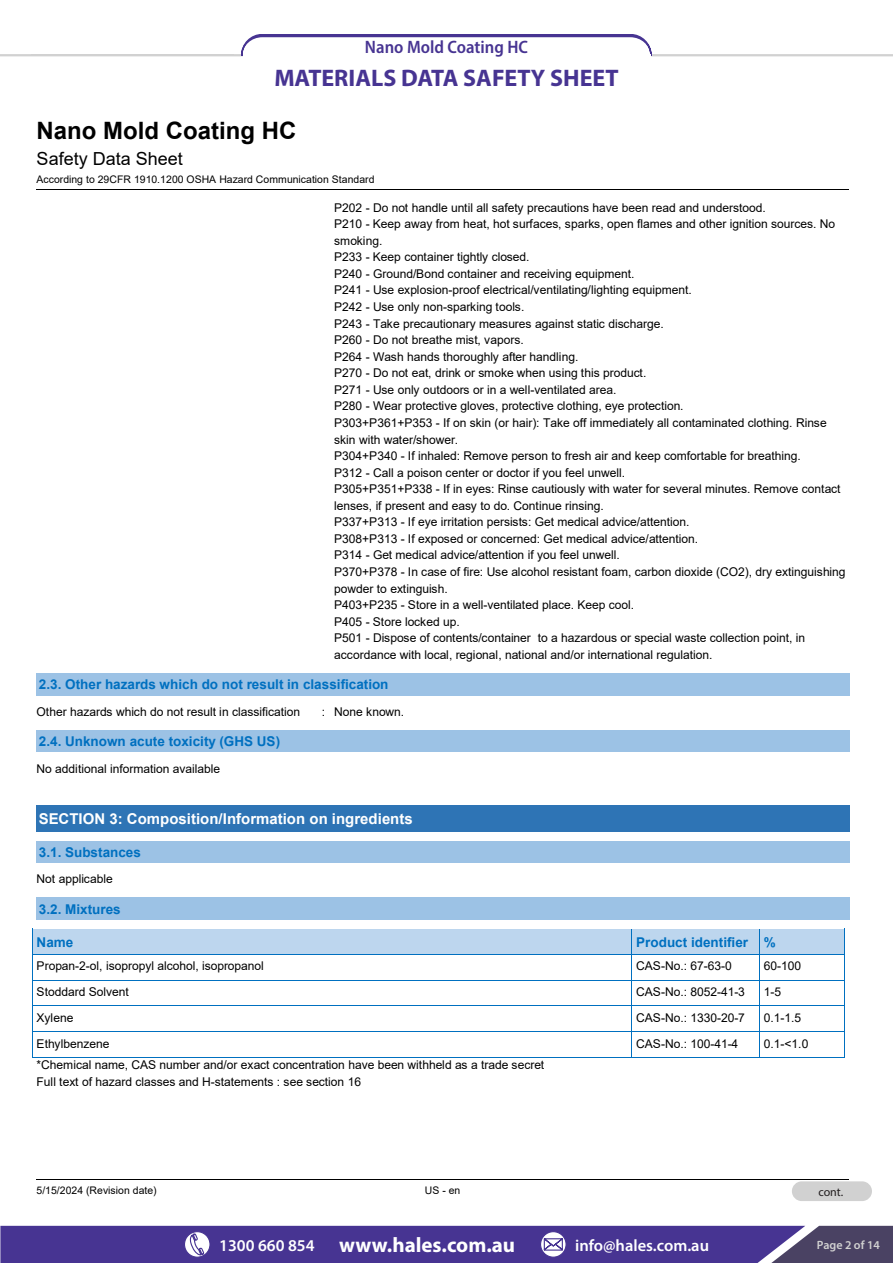
<style>
.page{position:relative;width:893px;height:1263px;background:#fff}
.page>*{position:absolute;margin:0;border:0;box-sizing:border-box;transform-origin:0 0}
.t1{font:700 24px "Myriad Pro";color:#473492}
.t2{font:700 24px "Arial";color:#000}
.t3{font:700 21px "Myriad Pro";color:#fff}
.t4{font:600 semi-condensed 18px "Myriad Pro";color:#473492}
.t5{font:18px "Arial";letter-spacing:.005em;color:#000}
.t6{font:600 16.5px "Myriad Pro";color:#fff}
.t7{font:700 15px "Arial";letter-spacing:.005em;color:#fff}
.t8{font:700 13.5px "Arial";color:#0070c0}
.t9{font:12px/16.5px "Arial";letter-spacing:-.005em;color:#000}
.t10{font:600 12px "Myriad Pro";color:#d1d1d1}
.t11{font:12px "Myriad Pro";color:#231f20}
.t12{font:10.5px "Arial";color:#000}
.s1{font-weight:600;font-size:16.5px}
</style>
<div class="page">
<svg style="left:0;top:34px;width:893px;height:22px"></svg>
<svg style="left:240px;top:35px;width:412px;height:20px"></svg>
<hr style="left:243px;top:54px;width:407px;height:3px;background:#fff">
<hr style="left:32px;top:54px;width:202px;height:1px;background:#d1d1d1">
<svg style="left:0;top:1226px;width:893px;height:37px;background:#4e3d90"></svg>
<hr style="left:37px;top:189px;width:812px;height:1px;background:#000">
<hr style="left:37px;top:1179px;width:272px;height:1px;background:#000">
<hr style="left:309px;top:1179px;width:268px;height:1px;background:#000">
<hr style="left:577px;top:1179px;width:272px;height:1px;background:#000">
<div style="left:37px;top:674px;width:812px;height:21px;background:#9cc2e5"></div>
<hr style="left:37px;top:673px;width:812px;height:1px;background:#9cc2e5">
<hr style="left:37px;top:695px;width:812px;height:1px;background:#9cc2e5">
<svg style="left:36px;top:673px;width:1px;height:23px"></svg>
<svg style="left:849px;top:673px;width:1px;height:23px"></svg>
<div style="left:37px;top:730px;width:812px;height:22px;background:#9cc2e5"></div>
<hr style="left:37px;top:752px;width:812px;height:1px;background:#9cc2e5">
<svg style="left:36px;top:730px;width:1px;height:22px"></svg>
<svg style="left:849px;top:730px;width:1px;height:22px"></svg>
<div style="left:37px;top:805px;width:812px;height:26px;background:#2e74b5"></div>
<hr style="left:37px;top:831px;width:812px;height:1px;background:#2e74b5">
<svg style="left:36px;top:805px;width:1px;height:27px"></svg>
<svg style="left:849px;top:805px;width:1px;height:27px"></svg>
<div style="left:37px;top:841px;width:812px;height:21px;background:#9cc2e5"></div>
<hr style="left:37px;top:862px;width:812px;height:1px;background:#9cc2e5">
<svg style="left:36px;top:841px;width:1px;height:22px"></svg>
<svg style="left:849px;top:841px;width:1px;height:22px"></svg>
<div style="left:37px;top:898px;width:812px;height:21px;background:#9cc2e5"></div>
<hr style="left:37px;top:919px;width:812px;height:1px;background:#9cc2e5">
<svg style="left:36px;top:898px;width:1px;height:22px"></svg>
<svg style="left:849px;top:898px;width:1px;height:22px"></svg>
<div style="left:37px;top:934px;width:591px;height:15px;background:#bdd6ee"></div>
<div style="left:632px;top:930px;width:127px;height:24px;background:#bdd6ee"></div>
<div style="left:760px;top:930px;width:84px;height:24px;background:#bdd6ee"></div>
<hr style="left:33px;top:929px;width:599px;height:1px;background:#0070c0">
<hr style="left:33px;top:930px;width:599px;height:4px;background:#bdd6ee">
<hr style="left:632px;top:929px;width:127px;height:1px;background:#0070c0">
<hr style="left:760px;top:929px;width:84px;height:1px;background:#0070c0">
<div style="left:32px;top:949px;width:600px;height:5px;background:#bdd6ee"></div>
<hr style="left:33px;top:954px;width:599px;height:1px;background:#0070c0">
<hr style="left:632px;top:954px;width:127px;height:1px;background:#0070c0">
<hr style="left:760px;top:954px;width:84px;height:1px;background:#0070c0">
<hr style="left:33px;top:980px;width:599px;height:1px;background:#0070c0">
<hr style="left:632px;top:980px;width:127px;height:1px;background:#0070c0">
<hr style="left:760px;top:980px;width:84px;height:1px;background:#0070c0">
<hr style="left:33px;top:1005px;width:599px;height:1px;background:#0070c0">
<hr style="left:632px;top:1005px;width:127px;height:1px;background:#0070c0">
<hr style="left:760px;top:1005px;width:84px;height:1px;background:#0070c0">
<hr style="left:33px;top:1031px;width:599px;height:1px;background:#0070c0">
<hr style="left:632px;top:1031px;width:127px;height:1px;background:#0070c0">
<hr style="left:760px;top:1031px;width:84px;height:1px;background:#0070c0">
<svg style="left:32px;top:929px;width:1px;height:129px"></svg>
<hr style="left:33px;top:1057px;width:599px;height:1px;background:#0070c0">
<hr style="left:632px;top:1057px;width:127px;height:1px;background:#0070c0">
<svg style="left:759px;top:929px;width:1px;height:129px"></svg>
<hr style="left:760px;top:1057px;width:84px;height:1px;background:#0070c0">
<svg style="left:844px;top:929px;width:1px;height:129px"></svg>
<div style="left:792px;top:1181px;width:80px;height:20px;background:#d1d1d1;border-radius:10px"></div>
<h3 class="t4" style="left:365px;top:36px;width:165px">Nano Mold Coating HC</h3>
<h1 class="t1" style="left:274px;top:62px;width:346px">MATERIALS DATA SAFETY SHEET</h1>
<h1 class="t2" style="left:37px;top:113px;width:261px">Nano Mold Coating HC</h1>
<h3 class="t5" style="left:37px;top:146px;width:148px">Safety Data Sheet</h3>
<p class="t12" style="left:37px;top:172px;width:339px">According to 29CFR 1910.1200 OSHA Hazard Communication Standard</p>
<p class="t9" style="left:334px;top:199px;width:513px">P202 - Do not handle until all safety precautions have been read and understood.<br>P210 - Keep away from heat, hot surfaces, sparks, open flames and other ignition sources. No smoking.<br>P233 - Keep container tightly closed.<br>P240 - Ground/Bond container and receiving equipment.<br>P241 - Use explosion-proof electrical/ventilating/lighting equipment.<br>P242 - Use only non-sparking tools.<br>P243 - Take precautionary measures against static discharge.<br>P260 - Do not breathe mist, vapors.<br>P264 - Wash hands thoroughly after handling.<br>P270 - Do not eat, drink or smoke when using this product.<br>P271 - Use only outdoors or in a well-ventilated area.<br>P280 - Wear protective gloves, protective clothing, eye protection.<br>P303+P361+P353 - If on skin (or hair): Take off immediately all contaminated clothing. Rinse skin with water/shower.<br>P304+P340 - If inhaled: Remove person to fresh air and keep comfortable for breathing.<br>P312 - Call a poison center or doctor if you feel unwell.<br>P305+P351+P338 - If in eyes: Rinse cautiously with water for several minutes. Remove contact lenses, if present and easy to do. Continue rinsing.<br>P337+P313 - If eye irritation persists: Get medical advice/attention.<br>P308+P313 - If exposed or concerned: Get medical advice/attention.<br>P314 - Get medical advice/attention if you feel unwell.<br>P370+P378 - In case of fire: Use alcohol resistant foam, carbon dioxide (CO2), dry extinguishing powder to extinguish.<br>P403+P235 - Store in a well-ventilated place. Keep cool.<br>P405 - Store locked up.<br>P501 - Dispose of contents/container to a hazardous or special waste collection point, in accordance with local, regional, national and/or international regulation.</p>
<p class="t8" style="left:39px;top:675px;width:351px">2.3. Other hazards which do not result in classification</p>
<p class="t9" style="left:37px;top:703px;width:265px">Other hazards which do not result in classification</p>
<p class="t9" style="left:322px;top:703px;width:84px">: None known.</p>
<p class="t8" style="left:39px;top:732px;width:243px">2.4. Unknown acute toxicity (GHS US)</p>
<p class="t9" style="left:37px;top:760px;width:185px">No additional information available</p>
<p class="t7" style="left:39px;top:808px;width:376px">SECTION 3: Composition/Information on ingredients</p>
<p class="t8" style="left:39px;top:843px;width:104px">3.1. Substances</p>
<p class="t9" style="left:37px;top:871px;width:78px">Not applicable</p>
<p class="t8" style="left:39px;top:899px;width:83px">3.2. Mixtures</p>
<p class="t8" style="left:37px;top:932px;width:38px">Name</p>
<p class="t8" style="left:636px;top:932px;width:141px">Product identifier %</p>
<p class="t9" style="left:37px;top:957px;width:229px">Propan-2-ol, isopropyl alcohol, isopropanol</p>
<p class="t9" style="left:636px;top:957px;width:97px">CAS-No.: 67-63-0</p>
<p class="t9" style="left:764px;top:957px;width:39px">60-100</p>
<p class="t9" style="left:37px;top:983px;width:94px">Stoddard Solvent</p>
<p class="t9" style="left:636px;top:983px;width:110px">CAS-No.: 8052-41-3</p>
<p class="t9" style="left:764px;top:983px;width:19px">1-5</p>
<p class="t9" style="left:37px;top:1009px;width:38px">Xylene</p>
<p class="t9" style="left:636px;top:1009px;width:110px">CAS-No.: 1330-20-7</p>
<p class="t9" style="left:764px;top:1009px;width:39px">0.1-1.5</p>
<p class="t9" style="left:37px;top:1035px;width:74px">Ethylbenzene</p>
<p class="t9" style="left:636px;top:1035px;width:104px">CAS-No.: 100-41-4</p>
<p class="t9" style="left:764px;top:1035px;width:46px">0.1-&lt;1.0</p>
<p class="t9" style="left:37px;top:1057px;width:509px">*Chemical name, CAS number and/or exact concentration have been withheld as a trade secret<br>Full text of hazard classes and H-statements : see section 16</p>
<p class="t12" style="left:37px;top:1183px;width:122px">5/15/2024 (Revision date)</p>
<p class="t12" style="left:425px;top:1183px;width:37px">US - en</p>
<p class="t12" style="left:828px;top:1183px;width:22px">2/14</p>
<p class="t11" style="left:818px;top:1184px;width:26px">cont.</p>
<h2 class="t3" style="left:219px;top:1231px;width:297px"><span class="s1">1300 660 854</span> www.hales.com.au</h2>
<h3 class="t6" style="left:575px;top:1234px;width:135px">info@hales.com.au</h3>
<p class="t10" style="left:817px;top:1237px;width:64px">Page 2 of 14</p>
</div>
